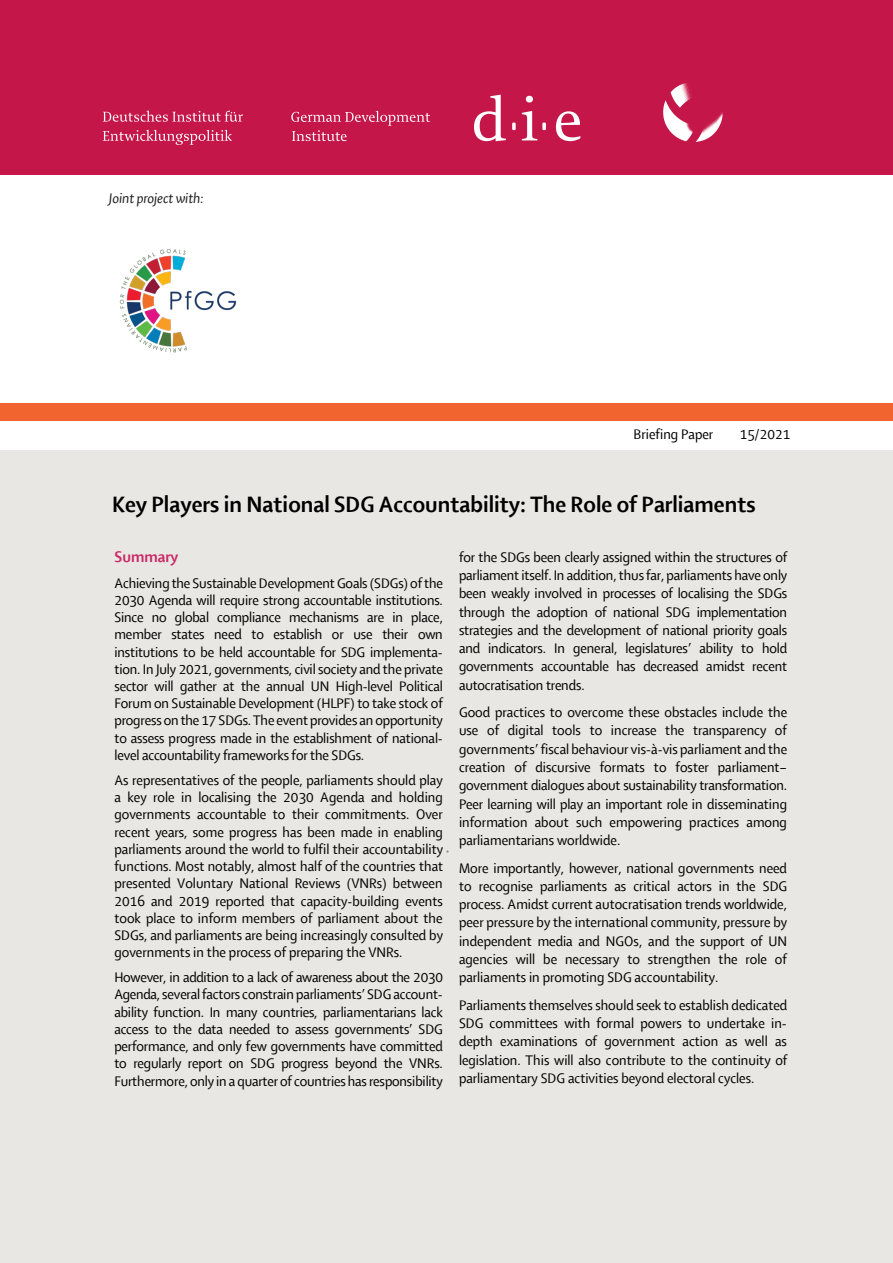
<style>
.page{position:relative;width:893px;height:1263px;background:#fff}
.page>*{position:absolute;margin:0;border:0;box-sizing:border-box;transform-origin:0 0}
.t1{font:24px "Shaker RB";color:#000}
.t2{font:16.5px "Shaker RB";color:#c92967}
.t3{font:15px/17.2px "Shaker R";color:#000;text-align:justify}
.t4{font:15px "Shaker RI";color:#231f20}
</style>
<div class="page">
<div style="left:0;top:451px;width:893px;height:812px;background:#e9e7e3"></div>
<div style="left:0;top:404px;width:893px;height:17px;background:#f2642f"></div>
<div style="left:0;top:0;width:893px;height:174px;background:#c51649"></div>
<svg style="left:512px;top:123px;width:4px;height:7px"></svg>
<svg style="left:474px;top:95px;width:32px;height:46px"></svg>
<div style="left:526px;top:96px;width:7px;height:7px;background:#fff;border-radius:50%"></div>
<svg style="left:522px;top:111px;width:24px;height:29px"></svg>
<svg style="left:556px;top:111px;width:24px;height:30px"></svg>
<svg style="left:103px;top:111px;width:140px;height:11px"></svg>
<svg style="left:103px;top:130px;width:129px;height:15px"></svg>
<svg style="left:291px;top:111px;width:139px;height:30px"></svg>
<img style="left:663px;top:83px;width:59px;height:59px">
<img style="left:119px;top:249px;width:118px;height:104px">
<p class="t4" style="left:109px;top:190px;width:96px">Joint project with:</p>
<p class="t3" style="left:634px;top:426px;width:81px">Briefing Paper</p>
<p class="t3" style="left:740px;top:426px;width:52px">15/2021</p>
<h3 class="t1" style="left:112px;top:491px;width:645px">Key Players in National SDG Accountability: The Role of Parliaments</h3>
<p class="t2" style="left:114px;top:548px;width:65px">Summary</p>
<p class="t3" style="left:114px;top:574px;width:330px">Achieving the Sustainable Development Goals (SDGs) of the 2030 Agenda will require strong accountable institutions.<br>Since no global compliance mechanisms are in place, member states need to establish or use their own institutions to be held accountable for SDG implementa&shy;tion. In July 2021, governments, civil society and the private sector will gather at the annual UN High-level Political Forum on Sustainable Development (HLPF) to take stock of progress on the 17 SDGs. The event provides an opportunity to assess progress made in the establishment of national&shy;level accountability frameworks for the SDGs.</p>
<p class="t3" style="left:114px;top:771px;width:330px">As representatives of the people, parliaments should play a key role in localising the 2030 Agenda and holding governments accountable to their commitments. Over recent years, some progress has been made in enabling parliaments around the world to fulfil their accountability functions. Most notably, almost half of the countries that presented Voluntary National Reviews (VNRs) between 2016 and 2019 reported that capacity-building events took place to inform members of parliament about the SDGs, and parliaments are being increasingly consulted by governments in the process of preparing the VNRs.</p>
<p class="t3" style="left:114px;top:969px;width:330px">However, in addition to a lack of awareness about the 2030<br>Agenda, several factors constrain parliaments’ SDG account&shy;ability function. In many countries, parliamentarians lack access to the data needed to assess governments’ SDG performance, and only few governments have committed to regularly report on SDG progress beyond the VNRs.<br>Furthermore, only in a quarter of countries has responsibility</p>
<p class="t3" style="left:459px;top:548px;width:330px;line-height:18.3px">for the SDGs been clearly assigned within the structures of parliament itself. In addition, thus far, parliaments have only been weakly involved in processes of localising the SDGs through the adoption of national SDG implementation strategies and the development of national priority goals and indicators. In general, legislatures’ ability to hold governments accountable has decreased amidst recent autocratisation trends.</p>
<p class="t3" style="left:459px;top:703px;width:330px;line-height:18.3px">Good practices to overcome these obstacles include the use of digital tools to increase the transparency of governments’ fiscal behaviour vis-à-vis parliament and the creation of discursive formats to foster parliament– government dialogues about sustainability transformation.<br>Peer learning will play an important role in disseminating information about such empowering practices among parliamentarians worldwide.</p>
<p class="t3" style="left:459px;top:859px;width:330px;line-height:18.3px">More importantly, however, national governments need to recognise parliaments as critical actors in the SDG process. Amidst current autocratisation trends worldwide, peer pressure by the international community, pressure by independent media and NGOs, and the support of UN agencies will be necessary to strengthen the role of parliaments in promoting SDG accountability.</p>
<p class="t3" style="left:459px;top:996px;width:330px;line-height:18.3px">Parliaments themselves should seek to establish dedicated SDG committees with formal powers to undertake in&shy;depth examinations of government action as well as legislation. This will also contribute to the continuity of parliamentary SDG activities beyond electoral cycles.</p>
</div>
